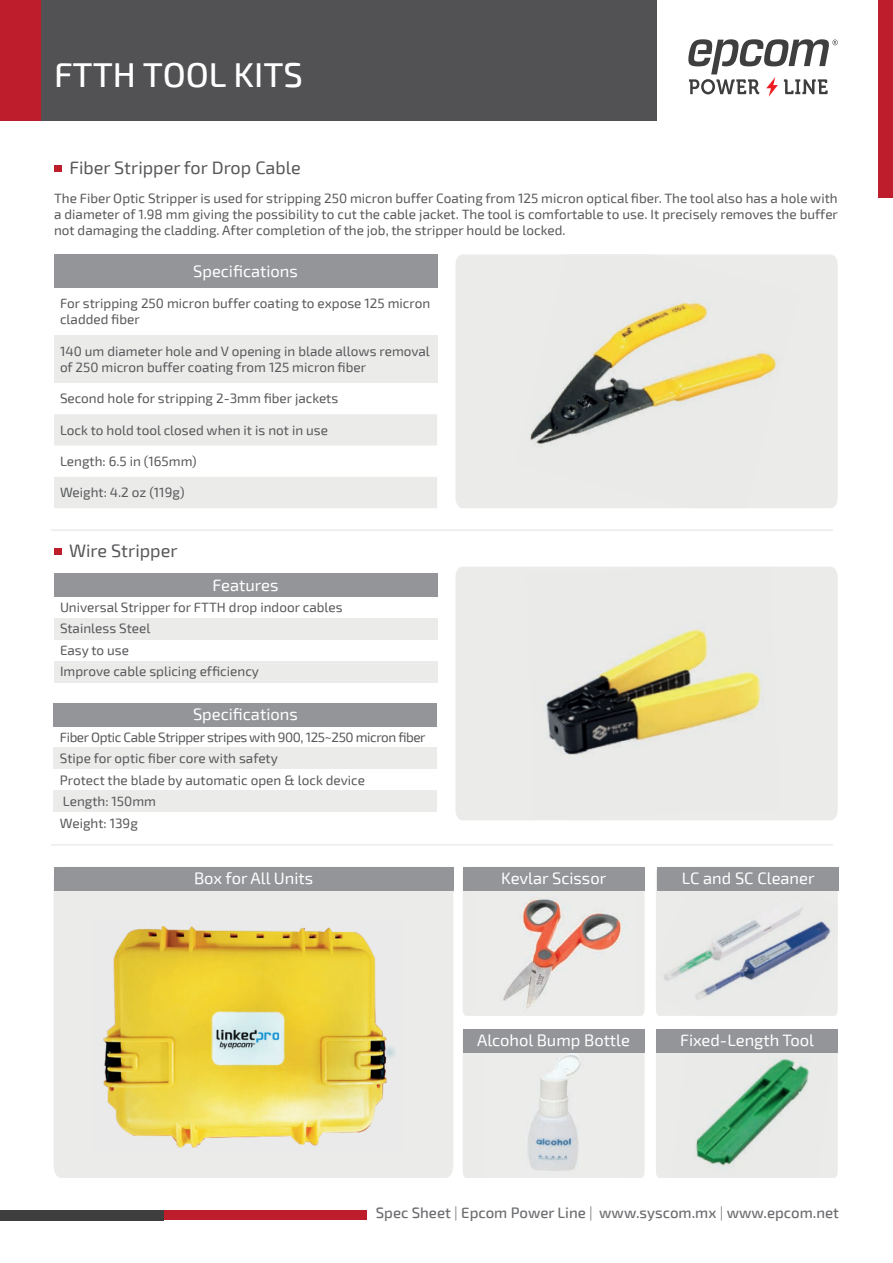
<style>
.page{position:relative;width:893px;height:1263px;background:#fff}
.page>*{position:absolute;margin:0;border:0;box-sizing:border-box;transform-origin:0 0}
.t1{font:500 34.5px "Exo 2";color:#fff}
.t2{font:18px "Exo 2";color:#57585a}
.t3{font:16.5px "Exo 2";color:#fff}
.t4{font:500 15px "Exo 2";color:#6c6d70}
.t5{font:13.5px/21.5px "Exo 2";color:#57585a}
.s1{font-weight:300}
</style>
<div class="page">
<div style="left:0;top:0;width:656px;height:120px;background:#525254"></div>
<svg style="left:688px;top:39px;width:150px;height:58px"></svg>
<div style="left:0;top:0;width:41px;height:120px;background:#be1d2c"></div>
<div style="left:878px;top:0;width:15px;height:198px;background:#be1d2c"></div>
<div style="left:78px;top:1210px;width:289px;height:10px;background:#be1d2c"></div>
<div style="left:0;top:1210px;width:163px;height:10px;background:#3e3e3f"></div>
<div style="left:54px;top:165px;width:7px;height:7px;background:#be1d2c"></div>
<div style="left:54px;top:548px;width:7px;height:7px;background:#be1d2c"></div>
<div style="left:455px;top:254px;width:383px;height:254px;background:#ebebea"></div>
<div style="left:455px;top:567px;width:383px;height:253px;background:#ebebea"></div>
<div style="left:463px;top:890px;width:181px;height:126px;background:#ebebea"></div>
<div style="left:463px;top:1052px;width:181px;height:126px;background:#ebebea"></div>
<div style="left:656px;top:1052px;width:182px;height:126px;background:#ebebea"></div>
<div style="left:54px;top:254px;width:383px;height:34px;background:#939598"></div>
<div style="left:54px;top:335px;width:383px;height:48px;background:#ebebea"></div>
<svg style="left:54px;top:414px;width:383px;height:94px"></svg>
<div style="left:54px;top:703px;width:383px;height:23px;background:#939598"></div>
<div style="left:54px;top:748px;width:383px;height:21px;background:#ebebea"></div>
<div style="left:54px;top:791px;width:383px;height:21px;background:#ebebea"></div>
<div style="left:54px;top:573px;width:383px;height:24px;background:#939598"></div>
<div style="left:54px;top:618px;width:383px;height:21px;background:#ebebea"></div>
<div style="left:54px;top:661px;width:383px;height:21px;background:#ebebea"></div>
<div style="left:54px;top:890px;width:399px;height:288px;background:#ebebea"></div>
<img style="left:514px;top:254px;width:286px;height:254px">
<img style="left:526px;top:568px;width:253px;height:250px">
<img style="left:94px;top:921px;width:308px;height:231px">
<img style="left:478px;top:890px;width:155px;height:126px">
<img style="left:656px;top:869px;width:182px;height:147px">
<img style="left:486px;top:1052px;width:135px;height:126px">
<img style="left:671px;top:1052px;width:162px;height:126px">
<div style="left:54px;top:867px;width:399px;height:23px;background:#939598"></div>
<div style="left:463px;top:867px;width:181px;height:23px;background:#939598"></div>
<div style="left:657px;top:867px;width:182px;height:23px;background:#939598"></div>
<div style="left:463px;top:1029px;width:181px;height:23px;background:#939598"></div>
<div style="left:656px;top:1029px;width:182px;height:23px;background:#939598"></div>
<hr style="left:51px;top:529px;width:782px;height:2px;background:#ebebea">
<hr style="left:51px;top:844px;width:782px;height:2px;background:#ebebea">
<h1 class="t1" style="left:54px;top:54px;width:250px">FTTH TOOL KITS</h1>
<h2 class="t2" style="left:69px;top:157px;width:233px">Fiber Stripper for Drop Cable</h2>
<p class="t5" style="left:54px;top:190px;width:785px;line-height:16.2px;text-align:justify">The Fiber Optic Stripper is used for stripping 250 micron buffer Coating from 125 micron optical fiber. The tool also has a hole with a diameter of 1.98 mm giving the possibility to cut the cable jacket. The tool is comfortable to use. It precisely removes the buffer not damaging the cladding. After completion of the job, the stripper hould be locked.</p>
<p class="t3" style="left:193px;top:261px;width:106px">Specifications</p>
<p class="t5" style="left:60px;top:296px;width:372px;line-height:16.2px">For stripping 250 micron buffer coating to expose 125 micron cladded fiber</p>
<p class="t5" style="left:60px;top:343px;width:371px;line-height:16.2px">140 um diameter hole and V opening in blade allows removal of 250 micron buffer coating from 125 micron fiber</p>
<p class="t5" style="left:60px;top:388px;width:280px">Second hole for stripping 2-3mm fiber jackets</p>
<p class="t5" style="left:60px;top:419px;width:269px">Lock to hold tool closed when it is not in use</p>
<p class="t5" style="left:60px;top:451px;width:138px">Length: 6.5 in (165mm)</p>
<p class="t5" style="left:60px;top:482px;width:126px">Weight: 4.2 oz (119g)</p>
<h2 class="t2" style="left:69px;top:540px;width:110px">Wire Stripper</h2>
<p class="t3" style="left:213px;top:575px;width:67px">Features</p>
<p class="t5" style="left:60px;top:597px;width:284px">Universal Stripper for FTTH drop indoor cables<br>Stainless Steel<br>Easy to use<br>Improve cable splicing efficiency</p>
<p class="t3" style="left:193px;top:705px;width:106px">Specifications</p>
<p class="t5" style="left:60px;top:726px;width:367px">Fiber Optic Cable Stripper stripes with 900, 125~250 micron fiber Stipe for optic fiber core with safety<br>Protect the blade by automatic open &amp; lock device<br>Length: 150mm<br>Weight: 139g</p>
<p class="t3" style="left:194px;top:869px;width:121px">Box for All Units</p>
<p class="t3" style="left:501px;top:869px;width:107px">Kevlar Scissor</p>
<p class="t3" style="left:682px;top:869px;width:134px">LC and SC Cleaner</p>
<p class="t3" style="left:477px;top:1031px;width:154px">Alcohol Bump Bottle</p>
<p class="t3" style="left:680px;top:1031px;width:135px">Fixed-Length Tool</p>
<p class="t4" style="left:376px;top:1204px;width:465px">Spec Sheet <span class="s1">|</span> Epcom Power Line <span class="s1">|</span> www.syscom.mx <span class="s1">|</span> www.epcom.net</p>
</div>
